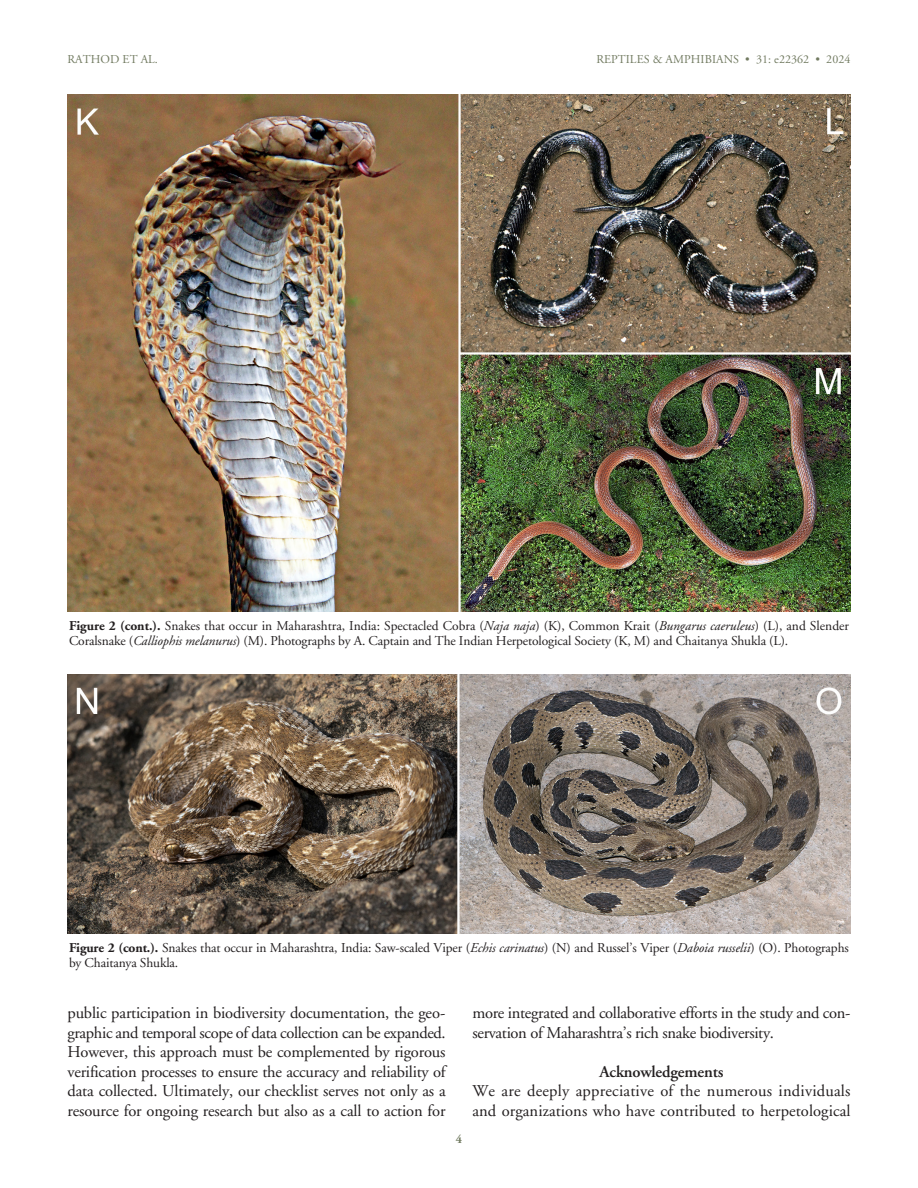
<style>
.page{position:relative;width:918px;height:1188px;background:#fff}
.page>*{position:absolute;margin:0;border:0;box-sizing:border-box;transform-origin:0 0}
.TEXT{font:16.5px/19.5px "Adobe Garamond";letter-spacing:-.02em;color:#231f20;text-align:justify}
.TEXT__1st_P{font:16.5px/19.5px "Adobe Garamond";letter-spacing:.005em;color:#231f20}
.SUBhead{font:600 16.5px "Adobe Garamond";letter-spacing:-.01em;color:#231f20}
.Figure_Caption{font:13.5px/15px "Adobe Garamond";letter-spacing:-.01em;color:#231f20}
.t1{font:12px "Adobe Garamond";letter-spacing:.005em;color:#717a60}
.t2{font:700 12px "Adobe Garamond";color:#717a60}
.s1{font-weight:700}
.s2{font-style:italic}
</style>
<div class="page">
<img style="left:68px;top:94px;width:782px;height:518px">
<img style="left:68px;top:674px;width:782px;height:260px">
<p class="t1" style="left:68px;top:53px;width:92px">RATHOD ET AL.</p>
<p class="t1" style="left:596px;top:53px;width:256px">REPTILES &amp; AMPHIBIANS • 31: e22362 • 2024</p>
<p class="Figure_Caption" style="left:69px;top:619px;width:782px"><span class="s1">Figure 2 (cont.).</span> Snakes that occur in Maharashtra, India: Spectacled Cobra (<span class="s2">Naja naja</span>) (K), Common Krait (<span class="s2">Bungarus caeruleus</span>) (L), and Slender<br>Coralsnake (<span class="s2">Calliophis melanurus</span>) (M). Photographs by A. Captain and The Indian Herpetological Society (K, M) and Chaitanya Shukla (L).</p>
<p class="Figure_Caption" style="left:69px;top:941px;width:781px"><span class="s1">Figure 2 (cont.).</span> Snakes that occur in Maharashtra, India: Saw-scaled Viper (<span class="s2">Echis carinatus</span>) (N) and Russel’s Viper (<span class="s2">Daboia russelii</span>) (O). Photographs by Chaitanya Shukla.</p>
<p class="TEXT" style="left:68px;top:1004px;width:380px">public participation in biodiversity documentation, the geo&shy;graphic and temporal scope of data collection can be expanded.<br>However, this approach must be complemented by rigorous verification processes to ensure the accuracy and reliability of data collected. Ultimately, our checklist serves not only as a resource for ongoing research but also as a call to action for</p>
<p class="TEXT" style="left:472px;top:1004px;width:380px">more integrated and collaborative efforts in the study and con&shy;servation of Maharashtra’s rich snake biodiversity.</p>
<p class="SUBhead" style="left:599px;top:1062px;width:126px">Acknowledgements</p>
<p class="TEXT__1st_P" style="left:472px;top:1082px;width:380px">We are deeply appreciative of the numerous individuals and organizations who have contributed to herpetological</p>
<p class="t2" style="left:456px;top:1132px;width:8px">4</p>
</div>
